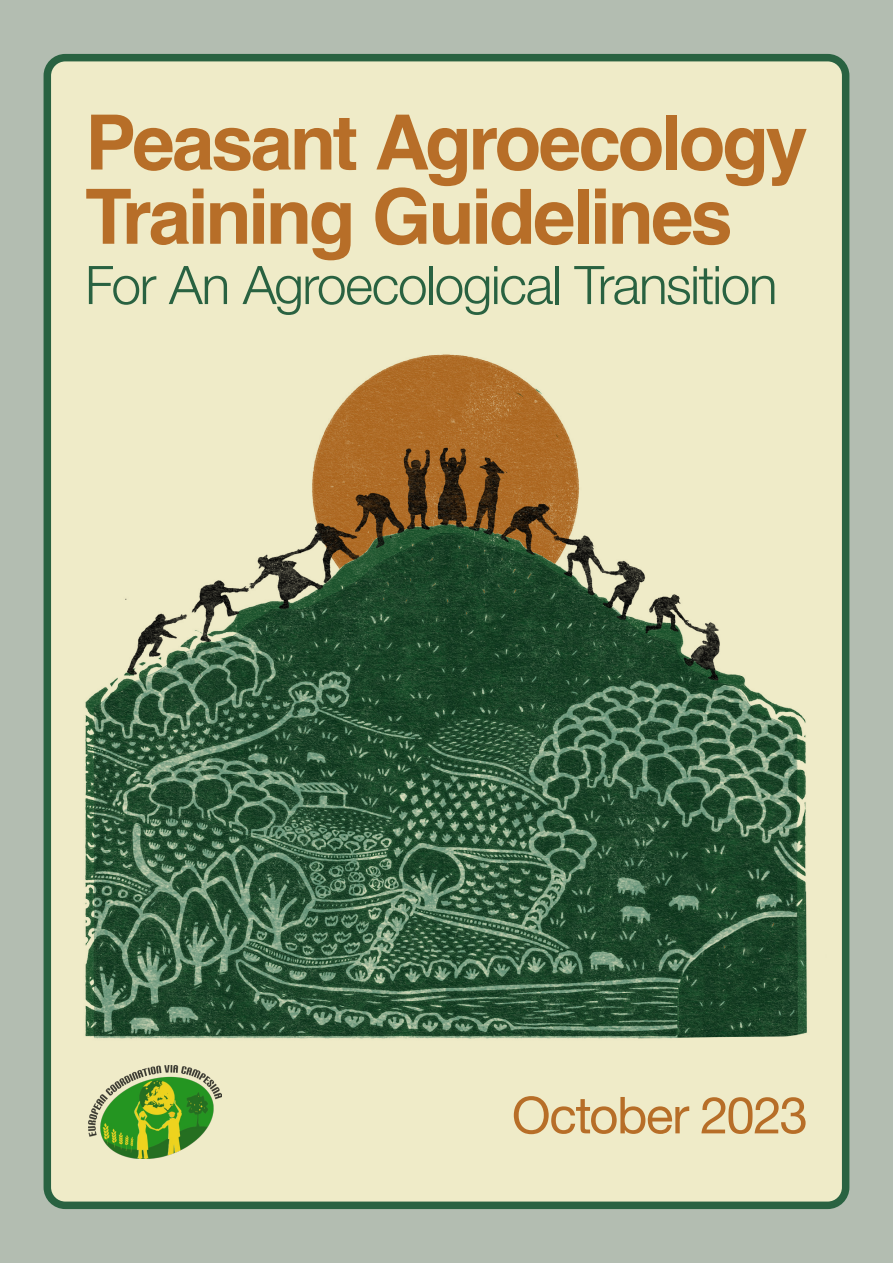
<style>
.page{position:relative;width:893px;height:1263px;background:#b3bdb1}
.page>*{position:absolute;margin:0;border:0;box-sizing:border-box;transform-origin:0 0}
.t1{font:700 76.2px "Helvetica";letter-spacing:-.045em;color:#b76e28}
.t2{font:300 53.25px "Helvetica Neue";letter-spacing:-.025em;color:#296241}
.t3{font:51px "Helvetica Neue";letter-spacing:-.025em;color:#b76e28}
</style>
<div class="page">
<div style="left:47px;top:58px;width:799px;height:1147px;background:#efebc8;border-radius:18px"></div>
<div style="left:44px;top:54px;width:805px;height:1155px;border:8px solid #296241;border-radius:18px"></div>
<img style="left:85px;top:354px;width:722px;height:685px">
<img style="left:88px;top:1065px;width:133px;height:93px">
<p class="t1" style="left:85px;top:96px;width:724px">Peasant Agroecology</p>
<p class="t1" style="left:85px;top:170px;width:649px">Training Guidelines</p>
<p class="t2" style="left:85px;top:242px;width:694px">For An Agroecological Transition</p>
<p class="t3" style="left:512px;top:1078px;width:298px">October 2023</p>
</div>
